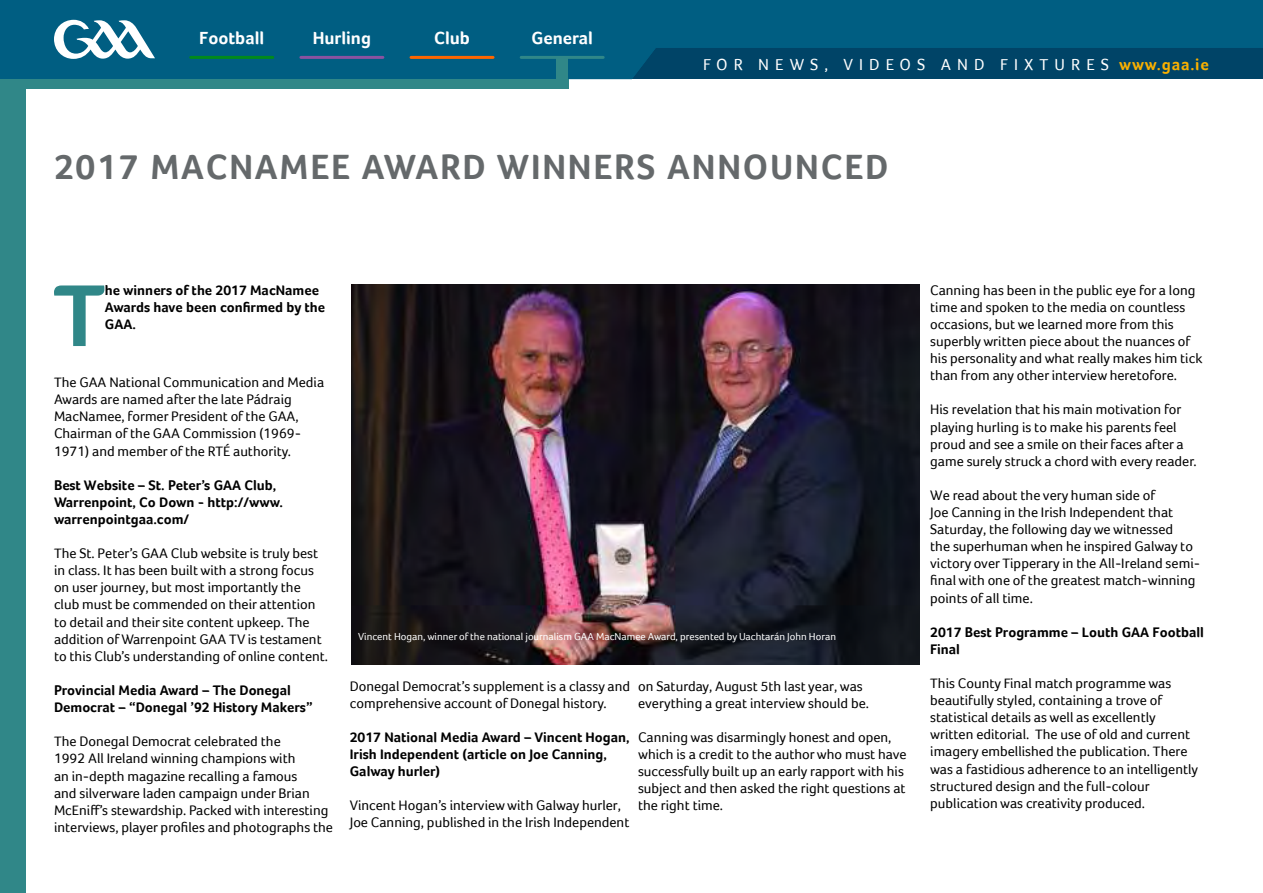
<style>
.page{position:relative;width:1263px;height:893px;background:#fff}
.page>*{position:absolute;margin:0;border:0;box-sizing:border-box;transform-origin:0 0}
.t1{font:700 90.3px "Foco";color:#308788}
.t2{font:700 36px "Foco";letter-spacing:.05em;color:#65696b}
.t3{font:700 18px "Foco";color:#fff}
.t4{font:16.5px "Foco";letter-spacing:.37em;color:#fff}
.t5{font:14.25px/17.1px "Foco";color:#000}
.t6{font:700 14.25px/17.1px "Foco";color:#000}
.t7{font:10.5px "Foco";color:#fff}
.s1{font-weight:700;color:#f9b000}
</style>
<div class="page">
<svg style="left:0;top:0;width:1263px;height:79px;background:#00587c"></svg>
<hr style="left:191px;top:56px;width:82px;height:3px;background:#018a1c">
<hr style="left:301px;top:56px;width:82px;height:3px;background:#8a52a0">
<hr style="left:411px;top:56px;width:82px;height:3px;background:#f60">
<hr style="left:521px;top:56px;width:82px;height:3px;background:#308788">
<div style="left:556px;top:57px;width:12px;height:22px;background:#308788"></div>
<div style="left:0;top:79px;width:568px;height:10px;background:#308788"></div>
<div style="left:0;top:87px;width:26px;height:806px;background:#308788"></div>
<svg style="left:54px;top:20px;width:101px;height:39px"></svg>
<img style="left:352px;top:285px;width:568px;height:380px">
<p class="t3" style="left:199px;top:31px;width:66px">Football</p>
<p class="t3" style="left:313px;top:31px;width:60px">Hurling</p>
<p class="t3" style="left:434px;top:31px;width:37px">Club</p>
<p class="t3" style="left:531px;top:31px;width:63px">General</p>
<p class="t4" style="left:703px;top:58px;width:507px">FOR NEWS, VIDEOS AND FIXTURES <span class="s1">www.gaa.ie</span></p>
<h2 class="t2" style="left:54px;top:153px;width:836px">2017 MACNAMEE AWARD WINNERS ANNOUNCED</h2>
<h1 class="t1" style="left:53px;top:281px;width:53px">T</h1>
<p class="t6" style="left:105px;top:283px;width:222px">he winners of the 2017 MacNamee<br>Awards have been confirmed by the<br>GAA.</p>
<p class="t5" style="left:54px;top:375px;width:272px">The GAA National Communication and Media Awards are named after the late Pádraig MacNamee, former President of the GAA, Chairman of the GAA Commission (1969- 1971) and member of the RTÉ authority.</p>
<p class="t6" style="left:54px;top:478px;width:230px">Best Website – St. Peter’s GAA Club,<br>Warrenpoint, Co Down - http://www. warrenpointgaa.com/</p>
<p class="t5" style="left:54px;top:546px;width:276px">The St. Peter’s GAA Club website is truly best in class. It has been built with a strong focus on user journey, but most importantly the club must be commended on their attention to detail and their site content upkeep. The addition of Warrenpoint GAA TV is testament to this Club’s understanding of online content.</p>
<p class="t6" style="left:54px;top:683px;width:260px">Provincial Media Award – The Donegal<br>Democrat – “Donegal ’92 History Makers”</p>
<p class="t5" style="left:54px;top:734px;width:281px">The Donegal Democrat celebrated the<br>1992 All Ireland winning champions with<br>an in-depth magazine recalling a famous<br>and silverware laden campaign under Brian McEniff’s stewardship. Packed with interesting interviews, player profiles and photographs the</p>
<p class="t7" style="left:358px;top:632px;width:479px">Vincent Hogan, winner of the national journalism GAA MacNamee Award, presented by Uachtarán John Horan</p>
<p class="t5" style="left:350px;top:678px;width:282px">Donegal Democrat’s supplement is a classy and comprehensive account of Donegal history.</p>
<p class="t6" style="left:350px;top:730px;width:281px">2017 National Media Award – Vincent Hogan,<br>Irish Independent (article on Joe Canning,<br>Galway hurler)</p>
<p class="t5" style="left:350px;top:798px;width:281px">Vincent Hogan’s interview with Galway hurler,<br>Joe Canning, published in the Irish Independent</p>
<p class="t5" style="left:638px;top:678px;width:232px">on Saturday, August 5th last year, was everything a great interview should be.</p>
<p class="t5" style="left:638px;top:730px;width:270px">Canning was disarmingly honest and open, which is a credit to the author who must have successfully built up an early rapport with his subject and then asked the right questions at the right time.</p>
<p class="t5" style="left:930px;top:283px;width:274px">Canning has been in the public eye for a long time and spoken to the media on countless occasions, but we learned more from this superbly written piece about the nuances of his personality and what really makes him tick than from any other interview heretofore.</p>
<p class="t5" style="left:930px;top:402px;width:268px">His revelation that his main motivation for playing hurling is to make his parents feel proud and see a smile on their faces after a game surely struck a chord with every reader.</p>
<p class="t5" style="left:930px;top:488px;width:271px">We read about the very human side of<br>Joe Canning in the Irish Independent that Saturday, the following day we witnessed<br>the superhuman when he inspired Galway to victory over Tipperary in the All-Ireland semi&shy;final with one of the greatest match-winning points of all time.</p>
<p class="t6" style="left:930px;top:625px;width:275px">2017 Best Programme – Louth GAA Football<br>Final</p>
<p class="t5" style="left:930px;top:676px;width:269px">This County Final match programme was beautifully styled, containing a trove of statistical details as well as excellently written editorial. The use of old and current imagery embellished the publication. There was a fastidious adherence to an intelligently structured design and the full-colour publication was creativity produced.</p>
</div>
